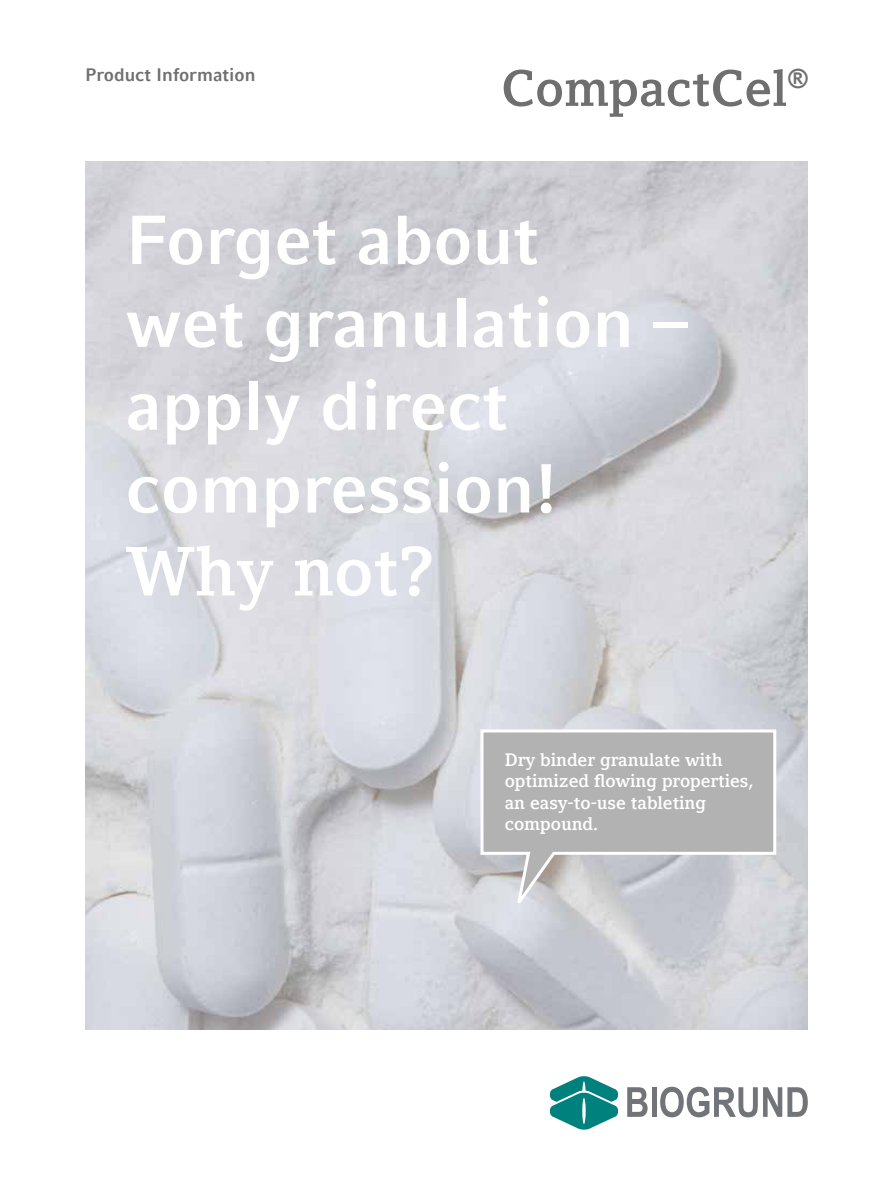
<style>
.page{position:relative;width:893px;height:1191px;background:#fff}
.page>*{position:absolute;margin:0;border:0;box-sizing:border-box;transform-origin:0 0}
.t1{font:700 69px/82.8px "Compatil Fact LT";color:#fff}
.t2{font:700 69px "Compatil Letter LT";color:#fff}
.t3{font:700 50.7px "Compatil Letter LT";color:#706f6f}
.t4{font:700 18px/21.6px "Compatil Letter LT";color:#fff}
.t5{font:700 18px "Compatil Fact LT";color:#706f6f}
</style>
<div class="page">
<img style="left:85px;top:162px;width:723px;height:867px">
<svg style="left:479px;top:728px;width:299px;height:187px;background:#bdbdbf"></svg>
<svg style="left:627px;top:1087px;width:21px;height:29px"></svg>
<hr style="left:652px;top:1087px;width:4px;height:29px;background:#717478">
<svg style="left:660px;top:1086px;width:148px;height:31px"></svg>
<svg style="left:549px;top:1076px;width:70px;height:54px"></svg>
<p class="t5" style="left:85px;top:65px;width:172px">Product Information</p>
<h2 class="t3" style="left:501px;top:58px;width:310px">CompactCel<sup>®</sup></h2>
<h1 class="t1" style="left:125px;top:198px;width:564px">Forget about<br>wet granulation – apply direct compression!</h1>
<h1 class="t2" style="left:125px;top:531px;width:310px">Why not?</h1>
<p class="t4" style="left:505px;top:748px;width:250px">Dry binder granulate with optimized flowing properties, an easy-to-use tableting compound.</p>
</div>
